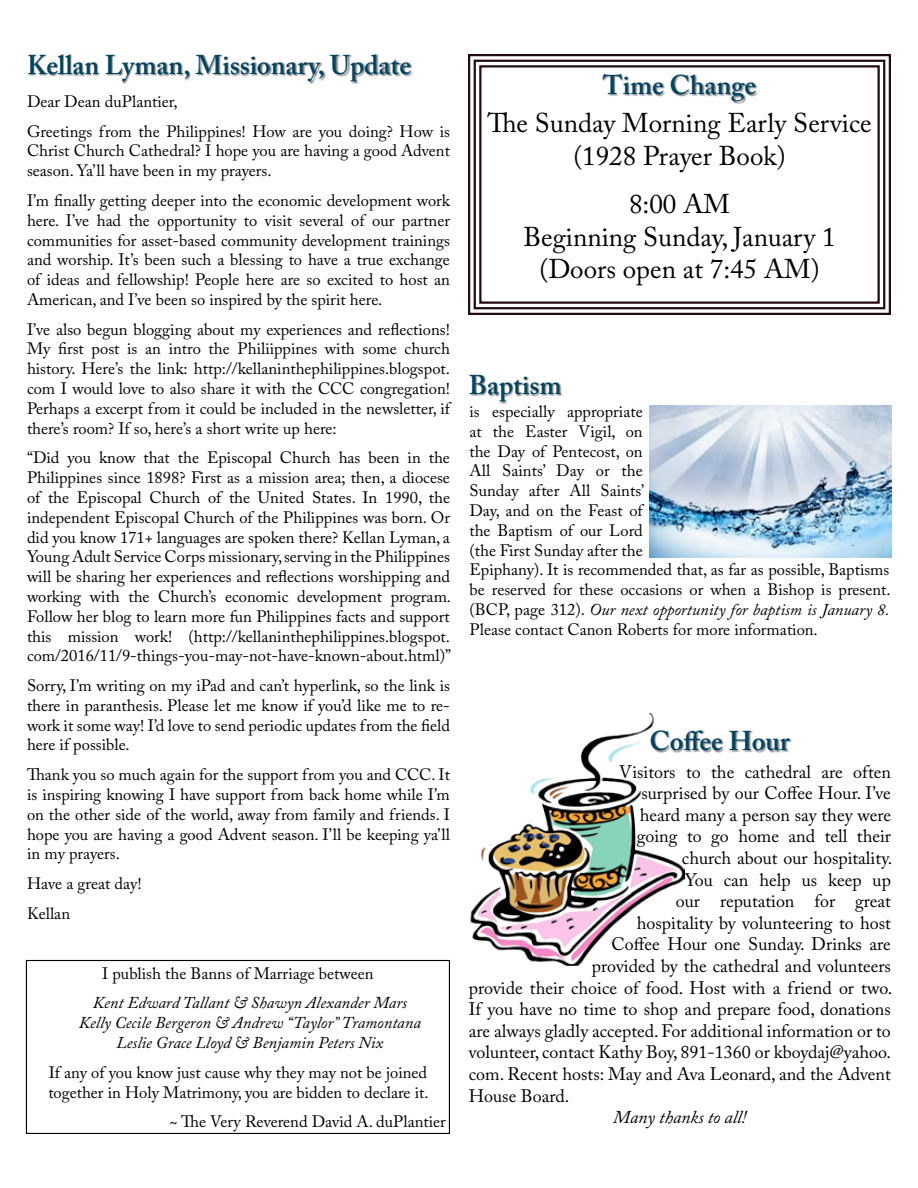
<style>
.page{position:relative;width:918px;height:1188px;background:#fff}
.page>*{position:absolute;margin:0;border:0;box-sizing:border-box;transform-origin:0 0}
.t1{font:27px/32.4px "Adobe Caslon Pro";color:#000;text-align:center}
.t2{font:600 27px "Adobe Caslon Pro";color:#014462}
.t3{font:18px "Adobe Caslon Pro";color:#000}
.t4{font:italic 18px "Adobe Caslon Pro";color:#000}
.t5{font:16.5px/19.8px "Adobe Caslon Pro";color:#000}
.t6{font:italic 16.5px/19.8px "Adobe Caslon Pro";color:#000;text-align:center}
.s1{font-style:italic}
</style>
<div class="page">
<img style="left:470px;top:713px;width:215px;height:252px">
<div style="left:650px;top:730px;width:143px;height:23px;background:#000;opacity:.5"></div>
<div style="left:26px;top:960px;width:424px;height:174px;border:1px solid #000"></div>
<svg style="left:468px;top:54px;width:423px;height:261px"></svg>
<div style="left:474px;top:60px;width:411px;height:249px;border:2px solid #240c0d"></div>
<div style="left:479px;top:65px;width:401px;height:239px;border:2px solid #240c0d"></div>
<div style="left:28px;top:54px;width:385px;height:30px;background:#000;opacity:.5"></div>
<img style="left:649px;top:406px;width:243px;height:152px">
<div style="left:469px;top:374px;width:95px;height:30px;background:#000;opacity:.5"></div>
<h1 class="t2" style="left:27px;top:49px;width:386px">Kellan Lyman, Missionary, Update</h1>
<p class="t5" style="left:27px;top:86px;width:425px;line-height:29.7px">Dear Dean duPlantier,<br>Greetings from the Philippines! How are you doing? How is</p>
<p class="t5" style="left:27px;top:141px;width:425px">Christ Church Cathedral? I hope you are having a good Advent season. Ya’ll have been in my prayers.</p>
<p class="t5" style="left:27px;top:190px;width:425px;text-align:justify">I’m finally getting deeper into the economic development work here. I’ve had the opportunity to visit several of our partner communities for asset-based community development trainings and worship. It’s been such a blessing to have a true exchange of ideas and fellowship! People here are so excited to host an American, and I’ve been so inspired by the spirit here.</p>
<p class="t5" style="left:27px;top:319px;width:425px;text-align:justify">I’ve also begun blogging about my experiences and reflections!<br>My first post is an intro the Philiippines with some church history. Here’s the link: http://kellaninthephilippines.blogspot. com I would love to also share it with the CCC congregation!<br>Perhaps a excerpt from it could be included in the newsletter, if there’s room? If so, here’s a short write up here:</p>
<p class="t5" style="left:27px;top:448px;width:426px;text-align:justify">“Did you know that the Episcopal Church has been in the Philippines since 1898? First as a mission area; then, a diocese of the Episcopal Church of the United States. In 1990, the independent Episcopal Church of the Philippines was born. Or did you know 171+ languages are spoken there? Kellan Lyman, a Young Adult Service Corps missionary, serving in the Philippines will be sharing her experiences and reflections worshipping and working with the Church’s economic development program.<br>Follow her blog to learn more fun Philippines facts and support this mission work! (http://kellaninthephilippines.blogspot. com/2016/11/9-things-you-may-not-have-known-about.html)”</p>
<p class="t5" style="left:27px;top:675px;width:425px;text-align:justify">Sorry, I’m writing on my iPad and can’t hyperlink, so the link is there in paranthesis. Please let me know if you’d like me to re&shy;work it some way! I’d love to send periodic updates from the field here if possible.</p>
<p class="t5" style="left:27px;top:765px;width:424px;text-align:justify">Thank you so much again for the support from you and CCC. It is inspiring knowing I have support from back home while I’m on the other side of the world, away from family and friends. I hope you are having a good Advent season. I’ll be keeping ya’ll in my prayers.</p>
<p class="t5" style="left:27px;top:869px;width:116px;line-height:29.7px">Have a great day!<br>Kellan</p>
<p class="t5" style="left:102px;top:963px;width:273px">I publish the Banns of Marriage between</p>
<p class="t6" style="left:79px;top:993px;width:343px">Kent Edward Tallant &amp; Shawyn Alexander Mars<br>Kelly Cecile Bergeron &amp; Andrew “Taylor” Tramontana<br>Leslie Grace Lloyd &amp; Benjamin Peters Nix</p>
<p class="t5" style="left:48px;top:1062px;width:382px">If any of you know just cause why they may not be joined together in Holy Matrimony, you are bidden to declare it.</p>
<p class="t5" style="left:170px;top:1112px;width:278px">~ The Very Reverend David A. duPlantier</p>
<h1 class="t2" style="left:603px;top:69px;width:155px">Time Change</h1>
<h1 class="t1" style="left:487px;top:107px;width:386px">The Sunday Morning Early Service (1928 Prayer Book)</h1>
<h1 class="t1" style="left:523px;top:188px;width:314px">8:00 AM<br>Beginning Sunday, January 1 (Doors open at 7:45 AM)</h1>
<h1 class="t2" style="left:469px;top:369px;width:94px">Baptism</h1>
<p class="t5" style="left:470px;top:401px;width:423px">is especially appropriate<br>at the Easter Vigil, on<br>the Day of Pentecost, on<br>All Saints’ Day or the<br>Sunday after All Saints’<br>Day, and on the Feast of<br>the Baptism of our Lord<br>(the First Sunday after the<br>Epiphany). It is recommended that, as far as possible, Baptisms be reserved for these occasions or when a Bishop is present. (BCP, page 312). <span class="s1">Our next opportunity for baptism is January 8.<br></span>Please contact Canon Roberts for more information.</p>
<h1 class="t2" style="left:650px;top:725px;width:142px">Coffee Hour</h1>
<p class="t3" style="left:619px;top:761px;width:273px">Visitors to the cathedral are often</p>
<p class="t3" style="left:641px;top:783px;width:251px">surprised by our Coffee Hour. I’ve</p>
<p class="t3" style="left:640px;top:804px;width:253px">heard many a person say they were</p>
<p class="t3" style="left:637px;top:826px;width:256px">going to go home and tell their</p>
<p class="t3" style="left:682px;top:847px;width:212px">church about our hospitality.</p>
<p class="t3" style="left:685px;top:869px;width:208px">You can help us keep up</p>
<p class="t3" style="left:676px;top:891px;width:217px">our reputation for great</p>
<p class="t3" style="left:637px;top:912px;width:256px">hospitality by volunteering to host</p>
<p class="t3" style="left:611px;top:934px;width:281px">Coffee Hour one Sunday. Drinks are</p>
<p class="t3" style="left:592px;top:955px;width:301px">provided by the cathedral and volunteers</p>
<p class="t3" style="left:469px;top:977px;width:425px">provide their choice of food. Host with a friend or two.</p>
<p class="t3" style="left:469px;top:999px;width:424px">If you have no time to shop and prepare food, donations</p>
<p class="t3" style="left:469px;top:1020px;width:424px">are always gladly accepted. For additional information or to</p>
<p class="t3" style="left:469px;top:1042px;width:424px">volunteer, contact Kathy Boy, 891-1360 or kboydaj@yahoo.</p>
<p class="t3" style="left:469px;top:1063px;width:424px">com. Recent hosts: May and Ava Leonard, and the Advent</p>
<p class="t3" style="left:469px;top:1085px;width:102px">House Board.</p>
<p class="t4" style="left:613px;top:1107px;width:135px">Many thanks to all!</p>
</div>
